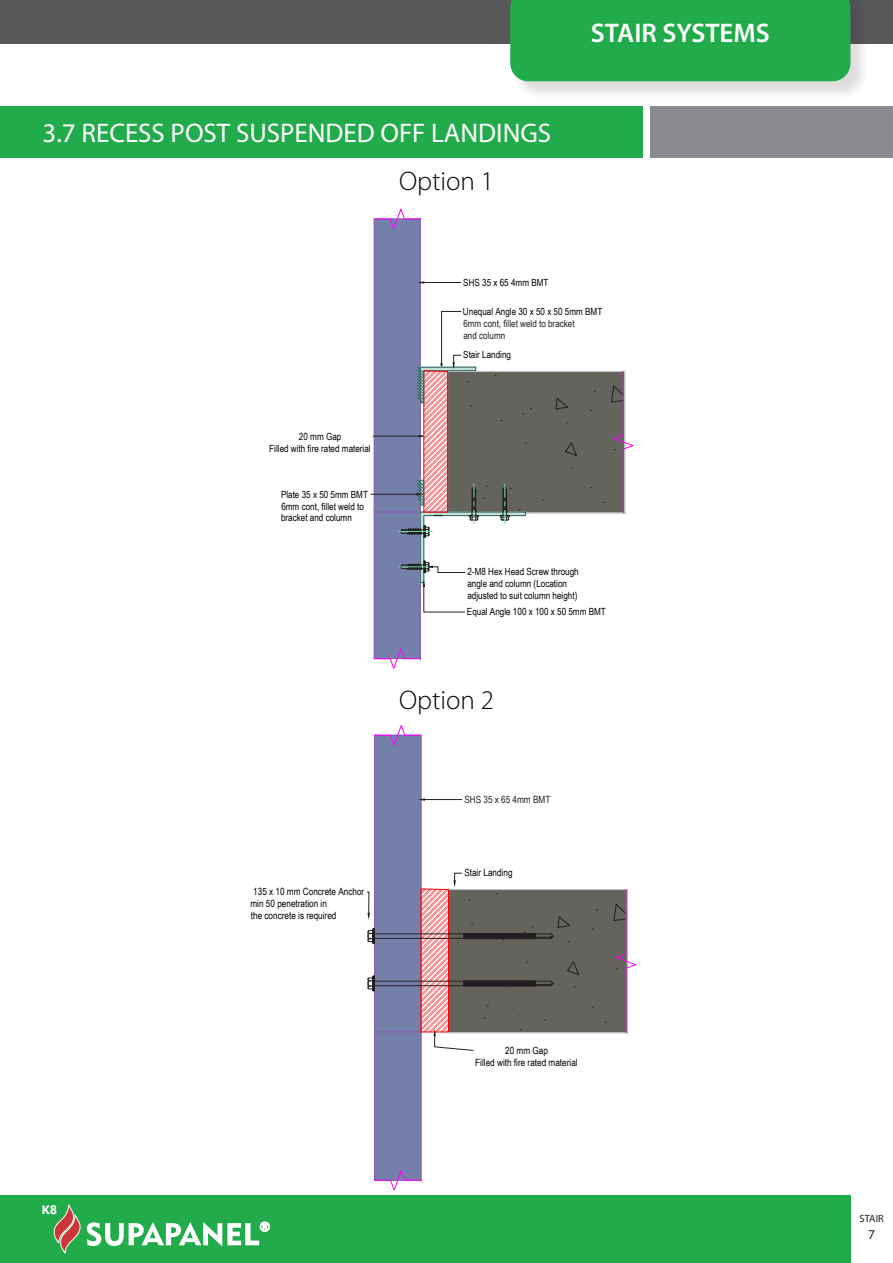
<style>
.page{position:relative;width:893px;height:1263px;background:#fff}
.page>*{position:absolute;margin:0;border:0;box-sizing:border-box;transform-origin:0 0}
.t1{font:27px "Myriad Pro";color:#fff}
.t2{font:300 27px "Myriad Pro";color:#040503}
.t3{font:600 27px "Myriad Pro";color:#fff}
.t4{font:13.5px "Myriad Pro";color:#231f20}
.t5{font:10.5px "Myriad Pro";color:#231f20}
.t6{font:10.05px/12px "Arial Narrow";color:#000;text-align:center}
.t7{font:10.05px "Arial Narrow";color:#231f20}
.t8{font:9.9px/11.9px "Arial Narrow";color:#000}
.t9{font:9.9px/11.7px "Arial Narrow";color:#231f20}
</style>
<div class="page">
<div style="left:0;top:0;width:893px;height:44px;background:#57585a"></div>
<div style="left:512px;top:0;width:357px;height:100px;background:#231f20;opacity:.15"></div>
<div style="left:510px;top:0;width:340px;height:81px;background:#22ab4a"></div>
<div style="left:0;top:1195px;width:850px;height:68px;background:#22ab4a"></div>
<svg style="left:87px;top:1222px;width:183px;height:24px"></svg>
<svg style="left:43px;top:1204px;width:38px;height:50px"></svg>
<svg style="left:370px;top:208px;width:264px;height:461px"></svg>
<svg style="left:367px;top:725px;width:269px;height:464px"></svg>
<div style="left:0;top:106px;width:642px;height:51px;background:#22ab4a"></div>
<div style="left:651px;top:106px;width:242px;height:51px;background:#8a8a8e"></div>
<h1 class="t1" style="left:43px;top:116px;width:510px">3.7 RECESS POST SUSPENDED OFF LANDINGS</h1>
<h1 class="t2" style="left:399px;top:165px;width:96px">Option 1</h1>
<p class="t8" style="left:463px;top:277px;width:87px">SHS 35 x 65 4mm BMT</p>
<h1 class="t3" style="left:591px;top:16px;width:180px">STAIR SYSTEMS</h1>
<p class="t8" style="left:463px;top:305px;width:141px">Unequal Angle 30 x 50 x 50 5mm BMT</p>
<p class="t9" style="left:463px;top:317px;width:113px">6mm cont, fillet weld to bracket and column</p>
<p class="t8" style="left:269px;top:430px;width:103px;text-align:center">20 mm Gap<br>Filled with fire rated material</p>
<p class="t8" style="left:281px;top:488px;width:89px">Plate 35 x 50 5mm BMT<br>6mm cont, fillet weld to bracket and column</p>
<p class="t8" style="left:463px;top:348px;width:49px">Stair Landing</p>
<p class="t8" style="left:467px;top:566px;width:113px">2-M8 Hex Head Screw through angle and column (Location adjusted to suit column height)</p>
<p class="t8" style="left:467px;top:605px;width:140px">Equal Angle 100 x 100 x 50 5mm BMT</p>
<h1 class="t2" style="left:399px;top:684px;width:96px">Option 2</h1>
<p class="t6" style="left:250px;top:885px;width:115px;text-align:left">135 x 10 mm Concrete Anchor min 50 penetration in<br>the concrete is required</p>
<p class="t7" style="left:464px;top:794px;width:88px">SHS 35 x 65 4mm BMT</p>
<p class="t6" style="left:464px;top:866px;width:50px">Stair Landing</p>
<p class="t6" style="left:475px;top:1044px;width:104px">20 mm Gap<br>Filled with fire rated material</p>
<p class="t5" style="left:860px;top:1212px;width:26px">STAIR</p>
<h2 class="t4" style="left:868px;top:1226px;width:8px">7</h2>
</div>
